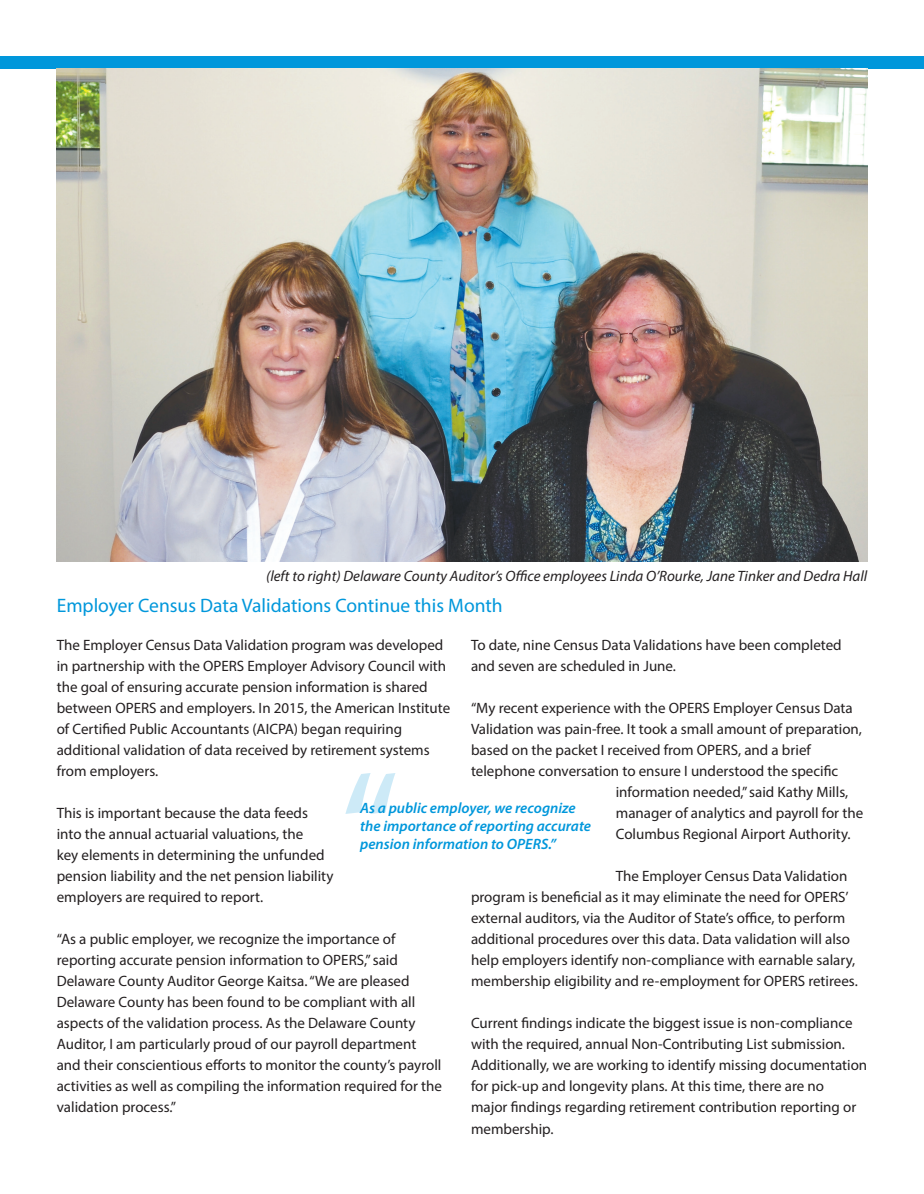
<style>
.page{position:relative;width:924px;height:1194px;background:#fff}
.page>*{position:absolute;margin:0;border:0;box-sizing:border-box;transform-origin:0 0}
.t1{font:167.85px "Myriad Pro";color:#0097db}
.t2{font:19.5px "Myriad Pro";color:#0097db}
.t3{font:15px/21px "Myriad Pro";color:#231f20}
.t4{font:italic 600 15px/18px "Myriad Pro";color:#0097db}
.t5{font:italic 15px "Myriad Pro";color:#231f20}
</style>
<div class="page">
<div style="left:0;top:56px;width:923px;height:13px;background:#0097db"></div>
<img style="left:57px;top:69px;width:810px;height:492px">
<p class="t5" style="left:266px;top:567px;width:602px">(left to right) Delaware County Auditor’s Office employees Linda O’Rourke, Jane Tinker and Dedra Hall</p>
<p class="t2" style="left:57px;top:593px;width:447px">Employer Census Data Validations Continue this Month</p>
<p class="t3" style="left:57px;top:634px;width:395px">The Employer Census Data Validation program was developed in partnership with the OPERS Employer Advisory Council with the goal of ensuring accurate pension information is shared between OPERS and employers. In 2015, the American Institute of Certified Public Accountants (AICPA) began requiring additional validation of data received by retirement systems from employers.</p>
<p class="t3" style="left:57px;top:802px;width:278px">This is important because the data feeds into the annual actuarial valuations, the<br>key elements in determining the unfunded pension liability and the net pension liability employers are required to report.</p>
<p class="t3" style="left:57px;top:928px;width:386px">“As a public employer, we recognize the importance of reporting accurate pension information to OPERS,” said Delaware County Auditor George Kaitsa. “We are pleased Delaware County has been found to be compliant with all aspects of the validation process. As the Delaware County Auditor, I am particularly proud of our payroll department and their conscientious efforts to monitor the county’s payroll activities as well as compiling the information required for the validation process.”</p>
<p class="t3" style="left:471px;top:634px;width:372px">To date, nine Census Data Validations have been completed and seven are scheduled in June.</p>
<p class="t3" style="left:471px;top:697px;width:383px">“My recent experience with the OPERS Employer Census Data</p>
<p class="t3" style="left:471px;top:718px;width:392px">Validation was pain-free. It took a small amount of preparation,</p>
<p class="t3" style="left:471px;top:739px;width:341px">based on the packet I received from OPERS, and a brief</p>
<p class="t3" style="left:471px;top:760px;width:369px">telephone conversation to ensure I understood the specific</p>
<p class="t3" style="left:615px;top:781px;width:234px">information needed,” said Kathy Mills,</p>
<p class="t3" style="left:615px;top:802px;width:249px">manager of analytics and payroll for the</p>
<p class="t3" style="left:615px;top:823px;width:236px">Columbus Regional Airport Authority.</p>
<p class="t3" style="left:471px;top:865px;width:388px;text-indent:145px">The Employer Census Data Validation program is beneficial as it may eliminate the need for OPERS’ external auditors, via the Auditor of State’s office, to perform additional procedures over this data. Data validation will also help employers identify non-compliance with earnable salary, membership eligibility and re-employment for OPERS retirees.</p>
<p class="t3" style="left:471px;top:1012px;width:398px">Current findings indicate the biggest issue is non-compliance with the required, annual Non-Contributing List submission.<br>Additionally, we are working to identify missing documentation for pick-up and longevity plans. At this time, there are no<br>major findings regarding retirement contribution reporting or membership.</p>
<h1 class="t1" style="left:339px;top:728px;width:61px">“</h1>
<p class="t4" style="left:360px;top:798px;width:232px">As a public employer, we recognize the importance of reporting accurate pension information to OPERS.”</p>
</div>
